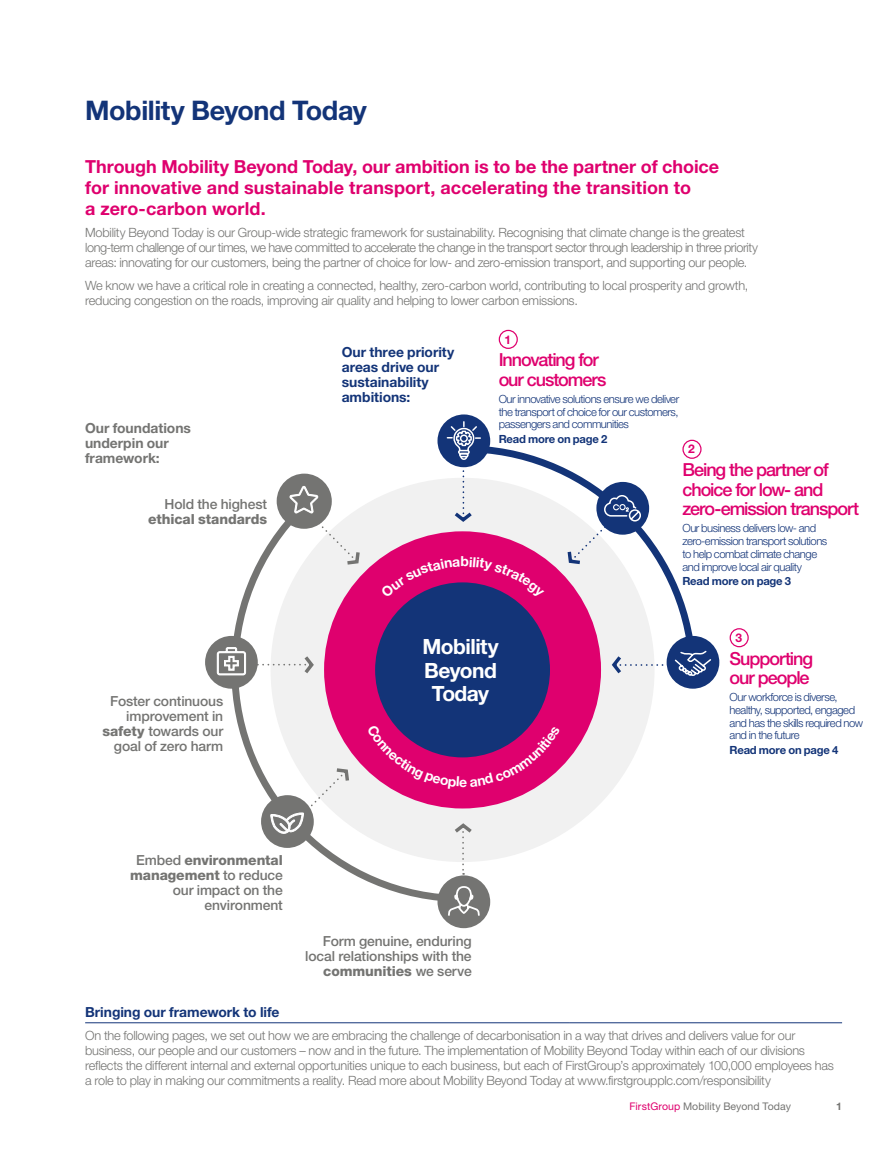
<style>
.page{position:relative;width:893px;height:1149px;background:#fff}
.page>*{position:absolute;margin:0;border:0;box-sizing:border-box;transform-origin:0 0}
.t1{font:700 27px "Helvetica Neue LT Pro";letter-spacing:-.015em;color:#133478}
.t2{font:700 21px/23.2px "Helvetica Neue LT Pro";letter-spacing:-.025em;color:#fff;text-align:center}
.t3{font:700 18px/21px "Helvetica Neue LT Pro";letter-spacing:.005em;color:#df006e}
.t4{font:500 18px/19.5px "Helvetica Neue LT Pro";letter-spacing:-.06em;color:#df006e}
.t5{font:500 13.8px/15px "Helvetica Neue LT Pro";letter-spacing:-.01em;color:#747472;text-align:right}
.t6{font:700 13.8px/15px "Helvetica Neue LT Pro";color:#133478}
.t7{font:700 13.8px/15px "Helvetica Neue LT Pro";color:#747472}
.t8{font:800 13.8px "Helvetica Neue LT Pro";letter-spacing:-.005em;color:#747472}
.t9{font:300 12.75px/15px "Helvetica Neue LT Pro";letter-spacing:-.02em;color:#747472}
.t10{font:700 12px "Helvetica Neue LT Pro";color:#df006e}
.t11{font:300 11.25px/12.8px "Helvetica Neue LT Pro";letter-spacing:-.04em;color:#133478}
.t12{font:700 11.25px "Helvetica Neue LT Pro";letter-spacing:-.02em;color:#133478}
.t13{font:10.5px "Helvetica Neue LT Pro";letter-spacing:.005em;color:#747472}
.t14{font:700 10.5px "Helvetica Neue LT Pro";color:#747472}
.s1{font-weight:800}
.s2{color:#df006e}
</style>
<div class="page">
<hr style="left:85px;top:1022px;width:485px;height:1px;background:#133478">
<hr style="left:570px;top:1022px;width:272px;height:1px;background:#133478">
<svg style="left:482px;top:442px;width:217px;height:203px"></svg>
<div style="left:271px;top:477px;width:383px;height:384px;background:#f1f1f1;border-radius:50%"></div>
<div style="left:324px;top:531px;width:277px;height:277px;background:#df006e;border-radius:50%"></div>
<svg style="left:228px;top:488px;width:242px;height:413px"></svg>
<div style="left:375px;top:582px;width:175px;height:175px;background:#133478;border-radius:50%"></div>
<svg style="left:451px;top:820px;width:22px;height:54px"></svg>
<svg style="left:254px;top:652px;width:62px;height:25px"></svg>
<div style="left:437px;top:414px;width:53px;height:53px;background:#133478;border-radius:50%"></div>
<div style="left:596px;top:481px;width:53px;height:53px;background:#133478;border-radius:50%"></div>
<div style="left:276px;top:473px;width:56px;height:56px;background:#747472;border-radius:50%"></div>
<div style="left:261px;top:794px;width:53px;height:53px;background:#747472;border-radius:50%"></div>
<div style="left:437px;top:874px;width:53px;height:54px;background:#747472;border-radius:50%"></div>
<div style="left:205px;top:635px;width:53px;height:53px;background:#747472;border-radius:50%"></div>
<svg style="left:289px;top:485px;width:73px;height:81px"></svg>
<svg style="left:217px;top:647px;width:29px;height:28px"></svg>
<svg style="left:270px;top:766px;width:81px;height:67px"></svg>
<svg style="left:448px;top:886px;width:32px;height:30px"></svg>
<svg style="left:446px;top:414px;width:36px;height:110px"></svg>
<div style="left:666px;top:635px;width:54px;height:53px;background:#133478;border-radius:50%"></div>
<svg style="left:611px;top:649px;width:101px;height:28px"></svg>
<svg style="left:565px;top:494px;width:77px;height:72px"></svg>
<div style="left:619px;top:504px;width:7px;height:6px;border:1px solid #fff;border-radius:50%"></div>
<div style="left:499px;top:330px;width:19px;height:19px;border:1px solid #df006e;border-radius:50%"></div>
<svg style="left:683px;top:440px;width:18px;height:18px"></svg>
<div style="left:682px;top:439px;width:20px;height:19px;border:1px solid #df006e;border-radius:50%"></div>
<div style="left:730px;top:628px;width:19px;height:19px;border:1px solid #df006e;border-radius:50%"></div>
<svg style="left:380px;top:556px;width:164px;height:42px"></svg>
<svg style="left:367px;top:723px;width:193px;height:65px"></svg>
<h1 class="t1" style="left:85px;top:94px;width:283px">Mobility Beyond Today</h1>
<h3 class="t3" style="left:85px;top:155px;width:636px">Through Mobility Beyond Today, our ambition is to be the partner of choice for innovative and sustainable transport, accelerating the transition to<br>a zero-carbon world.</h3>
<p class="t9" style="left:85px;top:225px;width:674px">Mobility Beyond Today is our Group-wide strategic framework for sustainability. Recognising that climate change is the greatest long-term challenge of our times, we have committed to accelerate the change in the transport sector through leadership in three priority areas: innovating for our customers, being the partner of choice for low- and zero-emission transport, and supporting our people.</p>
<p class="t9" style="left:85px;top:277px;width:665px">We know we have a critical role in creating a connected, healthy, zero-carbon world, contributing to local prosperity and growth, reducing congestion on the roads, improving air quality and helping to lower carbon emissions.</p>
<p class="t7" style="left:85px;top:420px;width:107px">Our foundations underpin our framework:</p>
<p class="t5" style="left:165px;top:496px;width:104px">Hold the highest</p>
<p class="t8" style="left:148px;top:511px;width:120px">ethical standards</p>
<p class="t5" style="left:103px;top:692px;width:122px">Foster continuous improvement in <span class="s1">safety</span> towards our goal of zero harm</p>
<p class="t6" style="left:342px;top:344px;width:114px">Our three priority areas drive our sustainability ambitions:</p>
<p class="t10" style="left:504px;top:331px;width:8px">1</p>
<h3 class="t4" style="left:499px;top:350px;width:109px">Innovating for our customers</h3>
<p class="t11" style="left:499px;top:392px;width:182px;text-align:justify">Our innovative solutions ensure we deliver the transport of choice for our customers, passengers and communities</p>
<p class="t12" style="left:499px;top:431px;width:110px">Read more on page 2</p>
<p class="t10" style="left:688px;top:441px;width:8px">2</p>
<h3 class="t4" style="left:682px;top:459px;width:178px">Being the partner of choice for low- and zero-emission transport</h3>
<p class="t11" style="left:682px;top:521px;width:146px">Our business delivers low- and zero-emission transport solutions to help combat climate change and improve local air quality</p>
<p class="t12" style="left:682px;top:573px;width:110px">Read more on page 3</p>
<h2 class="t2" style="left:422px;top:634px;width:78px">Mobility<br>Beyond<br>Today</h2>
<p class="t10" style="left:735px;top:630px;width:8px">3</p>
<h3 class="t4" style="left:730px;top:648px;width:85px">Supporting our people</h3>
<p class="t11" style="left:730px;top:690px;width:135px">Our workforce is diverse, healthy, supported, engaged and has the skills required now and in the future</p>
<p class="t12" style="left:730px;top:742px;width:110px">Read more on page 4</p>
<p class="t5" style="left:130px;top:851px;width:154px">Embed <span class="s1">environmental management</span> to reduce our impact on the environment</p>
<p class="t5" style="left:305px;top:933px;width:168px">Form genuine, enduring local relationships with the <span class="s1">communities</span> we serve</p>
<p class="t6" style="left:85px;top:1004px;width:196px">Bringing our framework to life</p>
<p class="t9" style="left:85px;top:1027px;width:750px">On the following pages, we set out how we are embracing the challenge of decarbonisation in a way that drives and delivers value for our business, our people and our customers – now and in the future. The implementation of Mobility Beyond Today within each of our divisions reflects the different internal and external opportunities unique to each business, but each of FirstGroup’s approximately 100,000 employees has a role to play in making our commitments a reality. Read more about Mobility Beyond Today at www.firstgroupplc.com/responsibility</p>
<p class="t13" style="left:630px;top:1099px;width:163px"><span class="s2">FirstGroup</span> Mobility Beyond Today</p>
<p class="t14" style="left:836px;top:1098px;width:7px">1</p>
</div>
